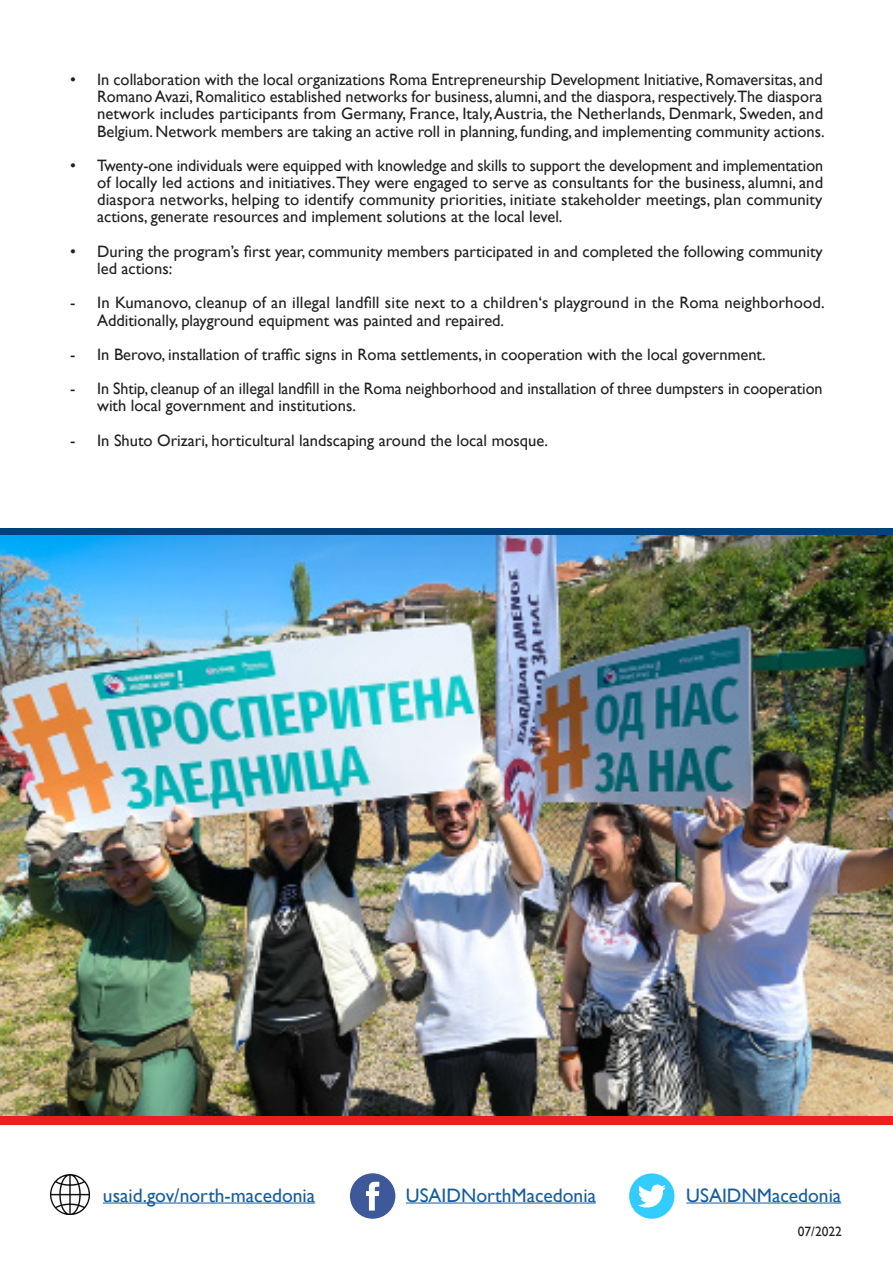
<style>
.page{position:relative;width:893px;height:1263px;background:#fff}
.page>*{position:absolute;margin:0;border:0;box-sizing:border-box;transform-origin:0 0}
.t1{font:19.5px "Gill Sans";color:#175d9e}
.t2{font:16.5px/17.1px "Gill Sans";color:#231f20}
.t3{font:13.5px "Gill Sans";color:#231f20}
</style>
<div class="page">
<hr style="left:406px;top:1202px;width:190px;height:1px;background:#175d9e">
<hr style="left:103px;top:1202px;width:212px;height:1px;background:#175d9e">
<hr style="left:686px;top:1202px;width:155px;height:1px;background:#175d9e">
<div style="left:350px;top:1173px;width:45px;height:46px;background:#3d5999;border-radius:50%"></div>
<svg style="left:366px;top:1182px;width:13px;height:28px"></svg>
<div style="left:629px;top:1173px;width:45px;height:46px;background:#3cf;border-radius:50%"></div>
<svg style="left:638px;top:1184px;width:28px;height:24px"></svg>
<div style="left:0;top:528px;width:893px;height:7px;background:#01427c"></div>
<div style="left:0;top:1115px;width:893px;height:10px;background:#ee1d23"></div>
<img style="left:50px;top:1174px;width:40px;height:40px">
<img style="left:0;top:536px;width:893px;height:580px">
<p class="t2" style="left:97px;top:71px;width:729px;text-indent:-27px">• In collaboration with the local organizations Roma Entrepreneurship Development Initiative, Romaversitas, and Romano Avazi, Romalitico established networks for business, alumni, and the diaspora, respectively.The diaspora network includes participants from Germany, France, Italy, Austria, the Netherlands, Denmark, Sweden, and Belgium. Network members are taking an active roll in planning, funding, and implementing community actions.</p>
<p class="t2" style="left:97px;top:157px;width:727px;text-align:justify;text-indent:-27px">• Twenty-one individuals were equipped with knowledge and skills to support the development and implementation of locally led actions and initiatives. They were engaged to serve as consultants for the business, alumni, and diaspora networks, helping to identify community priorities, initiate stakeholder meetings, plan community actions, generate resources and implement solutions at the local level.</p>
<p class="t2" style="left:97px;top:243px;width:727px;text-indent:-27px">• During the program’s first year, community members participated in and completed the following community led actions:</p>
<p class="t2" style="left:97px;top:295px;width:729px;text-indent:-27px">- In Kumanovo, cleanup of an illegal landfill site next to a children‘s playground in the Roma neighborhood.<br>Additionally, playground equipment was painted and repaired.</p>
<p class="t2" style="left:70px;top:346px;width:697px">- In Berovo, installation of traffic signs in Roma settlements, in cooperation with the local government.</p>
<p class="t2" style="left:97px;top:380px;width:727px;text-indent:-27px">- In Shtip, cleanup of an illegal landfill in the Roma neighborhood and installation of three dumpsters in cooperation with local government and institutions.</p>
<p class="t2" style="left:70px;top:432px;width:479px">- In Shuto Orizari, horticultural landscaping around the local mosque.</p>
<p class="t1" style="left:103px;top:1184px;width:214px">usaid.gov/north-macedonia</p>
<p class="t1" style="left:406px;top:1184px;width:192px">USAIDNorthMacedonia</p>
<p class="t1" style="left:686px;top:1184px;width:156px">USAIDNMacedonia</p>
<p class="t3" style="left:798px;top:1223px;width:46px">07/2022</p>
</div>
